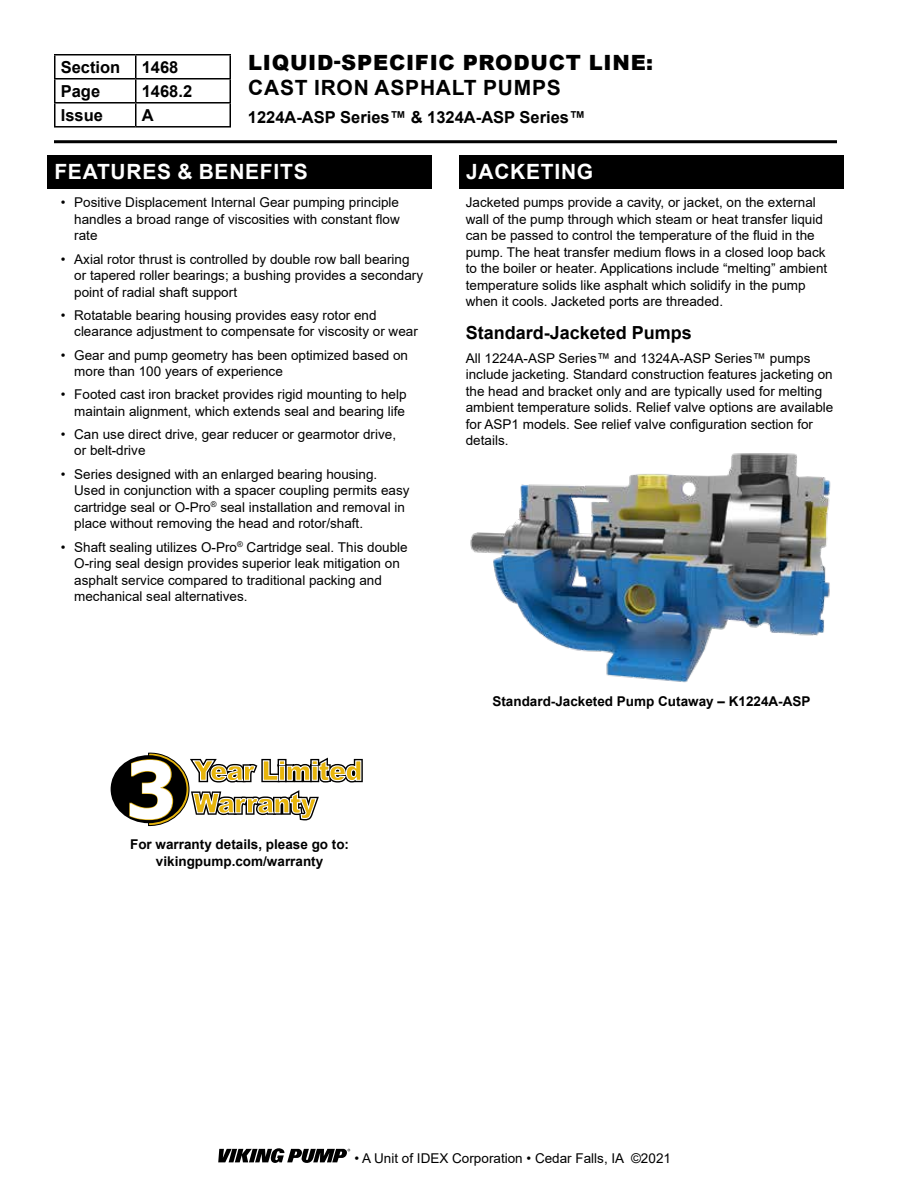
<style>
.page{position:relative;width:918px;height:1188px;background:#fff}
.page>*{position:absolute;margin:0;border:0;box-sizing:border-box;transform-origin:0 0}
.t1{font:900 21px "Arial";letter-spacing:.035em;color:#000}
.t2{font:700 21px "Arial";letter-spacing:.035em;color:#fff}
.t3{font:700 21px "Arial";letter-spacing:.035em;color:#000}
.t4{font:700 18px "Arial";color:#000}
.t5{font:700 16.5px "Arial";color:#000}
.t6{font:13.5px/16.5px "Arial";color:#000}
.t7{font:700 13.5px/16.5px "Arial";color:#000;text-align:center}
</style>
<div class="page">
<div style="left:111px;top:755px;width:76px;height:68px;background:#000;border-radius:50%"></div>
<svg style="left:129px;top:752px;width:234px;height:75px"></svg>
<img style="left:470px;top:453px;width:361px;height:230px">
<div style="left:47px;top:155px;width:385px;height:33px;background:#000"></div>
<div style="left:459px;top:155px;width:385px;height:33px;background:#000"></div>
<hr style="left:54px;top:140px;width:783px;height:3px;background:#000">
<svg style="left:218px;top:1148px;width:132px;height:15px"></svg>
<hr style="left:54px;top:54px;width:82px;height:2px;background:#000">
<hr style="left:54px;top:56px;width:2px;height:22px;background:#000">
<hr style="left:136px;top:54px;width:95px;height:2px;background:#000">
<hr style="left:54px;top:78px;width:82px;height:2px;background:#000">
<hr style="left:54px;top:80px;width:2px;height:22px;background:#000">
<hr style="left:54px;top:102px;width:82px;height:2px;background:#000">
<hr style="left:54px;top:104px;width:2px;height:22px;background:#000">
<svg style="left:55px;top:55px;width:176px;height:71px"></svg>
<hr style="left:54px;top:126px;width:82px;height:2px;background:#000">
<hr style="left:136px;top:126px;width:95px;height:2px;background:#000">
<h1 class="t1" style="left:248px;top:47px;width:407px">LIQUID-SPECIFIC PRODUCT LINE:</h1>
<h1 class="t3" style="left:248px;top:73px;width:314px">CAST IRON ASPHALT PUMPS</h1>
<p class="t5" style="left:61px;top:55px;width:61px">Section</p>
<p class="t5" style="left:142px;top:55px;width:38px">1468</p>
<p class="t5" style="left:61px;top:79px;width:41px">Page</p>
<p class="t5" style="left:142px;top:79px;width:52px">1468.2</p>
<p class="t5" style="left:61px;top:103px;width:44px">Issue</p>
<p class="t5" style="left:142px;top:103px;width:13px">A</p>
<p class="t5" style="left:248px;top:105px;width:339px">1224A-ASP Series™ &amp; 1324A-ASP Series™</p>
<h1 class="t2" style="left:54px;top:157px;width:255px">FEATURES &amp; BENEFITS</h1>
<p class="t6" style="left:74px;top:194px;width:327px;text-align:justify;text-indent:-14px">• Positive Displacement Internal Gear pumping principle handles a broad range of viscosities with constant flow rate</p>
<p class="t6" style="left:74px;top:250px;width:350px;text-indent:-14px">• Axial rotor thrust is controlled by double row ball bearing or tapered roller bearings; a bushing provides a secondary point of radial shaft support</p>
<p class="t6" style="left:74px;top:307px;width:345px;text-indent:-14px">• Rotatable bearing housing provides easy rotor end clearance adjustment to compensate for viscosity or wear</p>
<p class="t6" style="left:74px;top:346px;width:335px;text-indent:-14px">• Gear and pump geometry has been optimized based on more than 100 years of experience</p>
<p class="t6" style="left:61px;top:386px;width:347px;text-align:right">• Footed cast iron bracket provides rigid mounting to help maintain alignment, which extends seal and bearing life</p>
<p class="t6" style="left:74px;top:426px;width:323px;text-indent:-14px">• Can use direct drive, gear reducer or gearmotor drive, or belt-drive</p>
<p class="t6" style="left:74px;top:466px;width:337px;text-indent:-14px">• Series designed with an enlarged bearing housing.<br>Used in conjunction with a spacer coupling permits easy cartridge seal or O-Pro<sup>®</sup> seal installation and removal in place without removing the head and rotor/shaft.</p>
<p class="t6" style="left:74px;top:538px;width:335px;text-indent:-13px">• Shaft sealing utilizes O-Pro<sup>®</sup> Cartridge seal. This double O-ring seal design provides superior leak mitigation on asphalt service compared to traditional packing and mechanical seal alternatives.</p>
<h1 class="t2" style="left:466px;top:157px;width:129px">JACKETING</h1>
<p class="t6" style="left:466px;top:194px;width:363px">Jacketed pumps provide a cavity, or jacket, on the external wall of the pump through which steam or heat transfer liquid can be passed to control the temperature of the fluid in the pump. The heat transfer medium flows in a closed loop back to the boiler or heater. Applications include “melting” ambient temperature solids like asphalt which solidify in the pump when it cools. Jacketed ports are threaded.</p>
<h2 class="t4" style="left:466px;top:320px;width:228px">Standard-Jacketed Pumps</h2>
<p class="t6" style="left:466px;top:349px;width:369px">All 1224A-ASP Series™ and 1324A-ASP Series™ pumps include jacketing. Standard construction features jacketing on the head and bracket only and are typically used for melting ambient temperature solids. Relief valve options are available for ASP1 models. See relief valve configuration section for details.</p>
<p class="t7" style="left:492px;top:693px;width:320px">Standard-Jacketed Pump Cutaway – K1224A-ASP</p>
<p class="t7" style="left:130px;top:836px;width:221px">For warranty details, please go to: vikingpump.com/warranty</p>
<p class="t6" style="left:354px;top:1150px;width:318px">• A Unit of IDEX Corporation • Cedar Falls, IA ©2021</p>
</div>
